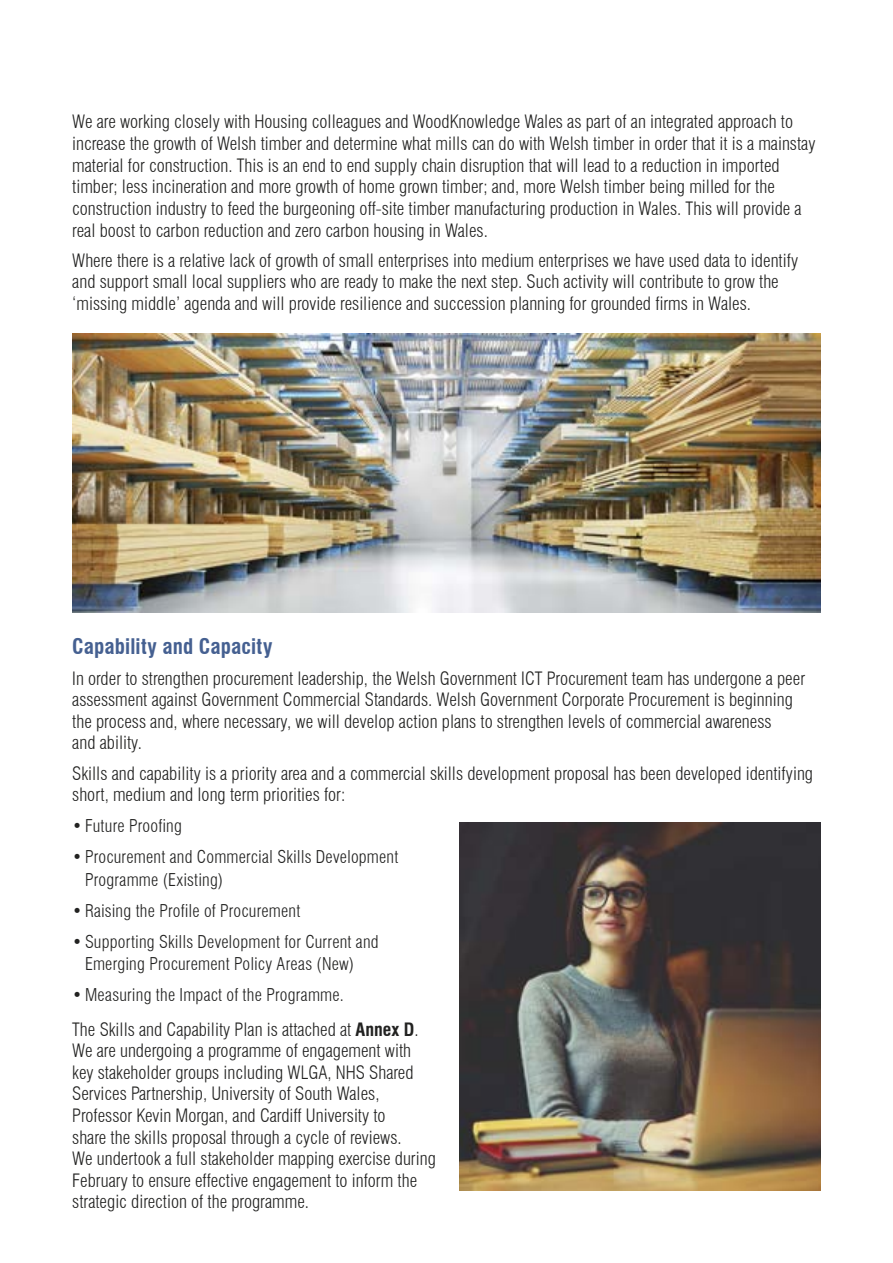
<style>
.page{position:relative;width:893px;height:1263px;background:#fff}
.page>*{position:absolute;margin:0;border:0;box-sizing:border-box;transform-origin:0 0}
.H2_Sub_Heading{font:700 condensed 21px "Swiss 721 BT";letter-spacing:.005em;color:#456091}
.Body_Text{font:300 condensed 18px/21.6px "Swiss 721 BT";color:#222221}
.Bullets{font:300 condensed 17.25px/22.5px "Swiss 721 BT";letter-spacing:.01em;color:#222221}
.Last_Bullet{font:300 condensed 17.25px "Swiss 721 BT";letter-spacing:.015em;color:#222221}
.s1{font-weight:700}
</style>
<div class="page">
<img style="left:459px;top:823px;width:362px;height:368px">
<img style="left:72px;top:334px;width:749px;height:278px">
<p class="Body_Text" style="left:72px;top:111px;width:745px">We are working closely with Housing colleagues and WoodKnowledge Wales as part of an integrated approach to increase the growth of Welsh timber and determine what mills can do with Welsh timber in order that it is a mainstay material for construction. This is an end to end supply chain disruption that will lead to a reduction in imported timber; less incineration and more growth of home grown timber; and, more Welsh timber being milled for the construction industry to feed the burgeoning off-site timber manufacturing production in Wales. This will provide a real boost to carbon reduction and zero carbon housing in Wales.</p>
<p class="Body_Text" style="left:72px;top:249px;width:727px">Where there is a relative lack of growth of small enterprises into medium enterprises we have used data to identify and support small local suppliers who are ready to make the next step. Such activity will contribute to grow the ‘missing middle’ agenda and will provide resilience and succession planning for grounded firms in Wales.</p>
<h2 class="H2_Sub_Heading" style="left:72px;top:634px;width:202px">Capability and Capacity</h2>
<p class="Body_Text" style="left:72px;top:667px;width:734px">In order to strengthen procurement leadership, the Welsh Government ICT Procurement team has undergone a peer assessment against Government Commercial Standards. Welsh Government Corporate Procurement is beginning the process and, where necessary, we will develop action plans to strengthen levels of commercial awareness<br>and ability.</p>
<p class="Body_Text" style="left:72px;top:762px;width:742px">Skills and capability is a priority area and a commercial skills development proposal has been developed identifying short, medium and long term priorities for:</p>
<p class="Bullets" style="left:72px;top:814px;width:111px">• Future Proofing</p>
<p class="Bullets" style="left:85px;top:845px;width:315px;text-indent:-13px">• Procurement and Commercial Skills Development<br>Programme (Existing)</p>
<p class="Bullets" style="left:72px;top:899px;width:230px">• Raising the Profile of Procurement</p>
<p class="Bullets" style="left:85px;top:930px;width:295px;text-indent:-13px">• Supporting Skills Development for Current and<br>Emerging Procurement Policy Areas (New)</p>
<p class="Last_Bullet" style="left:72px;top:984px;width:273px">• Measuring the Impact of the Programme.</p>
<p class="Body_Text" style="left:72px;top:1018px;width:365px">The Skills and Capability Plan is attached at <span class="s1">Annex D</span>.<br>We are undergoing a programme of engagement with key stakeholder groups including WLGA, NHS Shared Services Partnership, University of South Wales, Professor Kevin Morgan, and Cardiff University to<br>share the skills proposal through a cycle of reviews.<br>We undertook a full stakeholder mapping exercise during February to ensure effective engagement to inform the strategic direction of the programme.</p>
</div>
